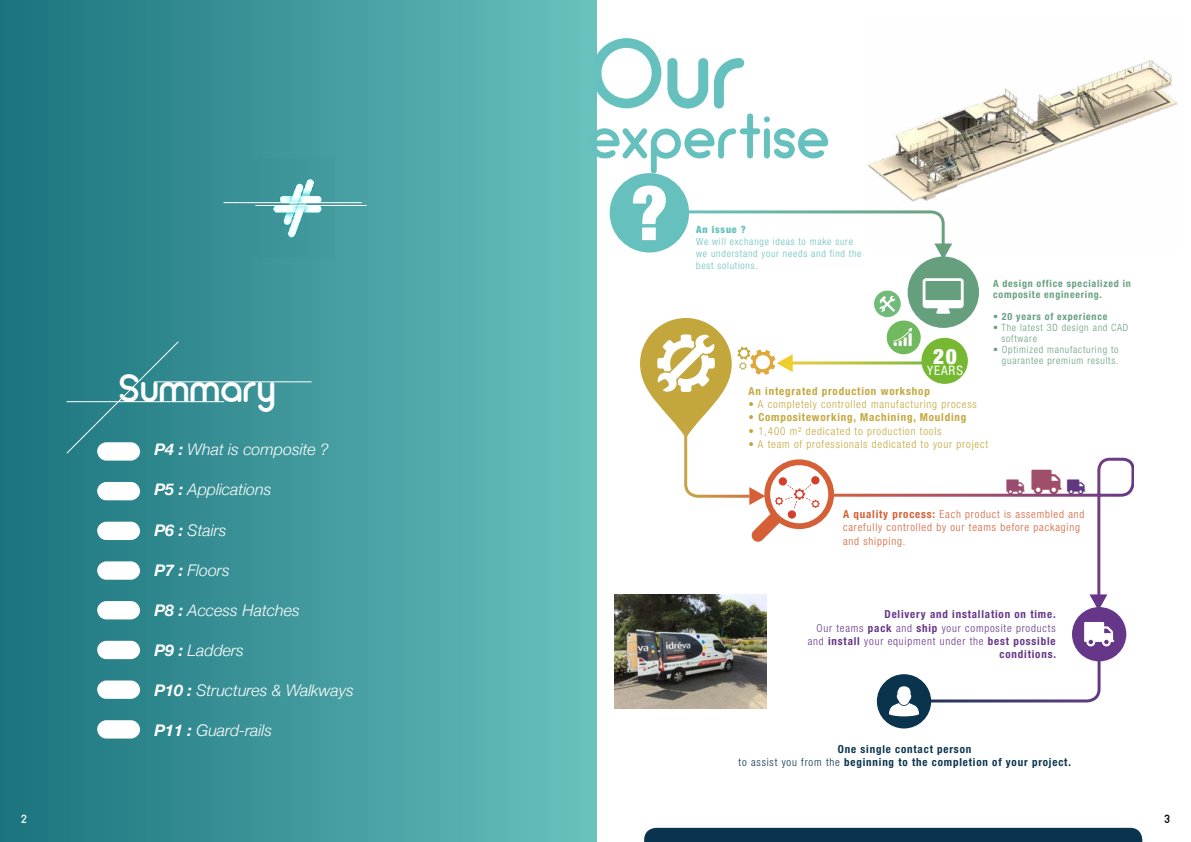
<style>
.page{position:relative;width:1191px;height:842px;background:#fff}
.page>*{position:absolute;margin:0;border:0;box-sizing:border-box;transform-origin:0 0}
.t1{font:100.6px "Arciform";color:#66c1be}
.t2{font:60px "Arciform";letter-spacing:.03em;color:#66c1be}
.t3{font:40px "Arciform";letter-spacing:.005em;color:#fff}
.t4{font:900 condensed 21.2px "Helvetica Neue LT Std";color:#fff}
.t5{font:italic 300 16px "Helvetica Neue";color:#fff}
.t6{font:condensed 13.1px "Helvetica Neue LT Std";letter-spacing:.075em;color:#fff}
.t7{font:12px "Arciform";color:#000}
.t8{font:12px "Arciform";color:#fff}
.t9{font:700 condensed 11px/13.2px "Helvetica Neue LT Std";letter-spacing:.075em;color:#663689;text-align:right}
.t10{font:300 condensed 11px "Helvetica Neue LT Std";letter-spacing:.075em;color:#c4a73c}
.t11{font:300 condensed 11px/13.2px "Helvetica Neue LT Std";letter-spacing:.075em;color:#d56037}
.t12{font:700 condensed 11px/13.2px "Helvetica Neue LT Std";letter-spacing:.075em;color:#0a344d;text-align:center}
.t13{font:700 condensed 11px "Helvetica Neue LT Std";letter-spacing:.075em;color:#c4a73c}
.t14{font:300 condensed 10px/11px "Helvetica Neue LT Std";letter-spacing:.075em;color:#669f7e}
.t15{font:300 condensed 10px/12px "Helvetica Neue LT Std";letter-spacing:.075em;color:#66c1be}
.t16{font:700 condensed 10px/11px "Helvetica Neue LT Std";letter-spacing:.075em;color:#669f7e}
.t17{font:900 condensed 10px "Helvetica Neue LT Std";letter-spacing:.075em;color:#66c1be}
.s1{font-weight:700}
.s2{font-weight:300}
</style>
<div class="page">
<img style="left:868px;top:60px;width:309px;height:126px">
<div style="left:0;top:0;width:596px;height:842px;background:linear-gradient(to right,#1a727c,#69c0be)"></div>
<div style="left:907px;top:256px;width:72px;height:72px;background:#669f7e;border-radius:50%"></div>
<div style="left:1072px;top:607px;width:54px;height:54px;background:#663689;border-radius:50%"></div>
<div style="left:97px;top:442px;width:43px;height:19px;background:#fff;border-radius:9px"></div>
<div style="left:97px;top:482px;width:43px;height:18px;background:#fff;border-radius:9px"></div>
<div style="left:97px;top:522px;width:43px;height:18px;background:#fff;border-radius:9px"></div>
<div style="left:921px;top:338px;width:47px;height:46px;background:#76b832;border-radius:50%"></div>
<img style="left:254px;top:160px;width:79px;height:96px">
<div style="left:609px;top:173px;width:80px;height:79px;background:#66c1be;border-radius:50%"></div>
<svg style="left:963px;top:457px;width:170px;height:138px"></svg>
<svg style="left:1089px;top:594px;width:18px;height:15px"></svg>
<svg style="left:1084px;top:622px;width:30px;height:24px"></svg>
<div style="left:877px;top:674px;width:54px;height:54px;background:#0a344d;border-radius:50%"></div>
<svg style="left:889px;top:658px;width:213px;height:66px"></svg>
<svg style="left:66px;top:341px;width:113px;height:113px"></svg>
<hr style="left:67px;top:401px;width:157px;height:1px;background:#fff">
<hr style="left:154px;top:382px;width:158px;height:1px;background:#fff">
<hr style="left:255px;top:205px;width:111px;height:1px;background:#fff">
<hr style="left:223px;top:202px;width:139px;height:1px;background:#fff">
<div style="left:644px;top:828px;width:498px;height:14px;background:#0a344d"></div>
<div style="left:97px;top:720px;width:43px;height:18px;background:#fff;border-radius:9px"></div>
<div style="left:97px;top:561px;width:43px;height:19px;background:#fff;border-radius:9px"></div>
<div style="left:97px;top:601px;width:43px;height:18px;background:#fff;border-radius:9px"></div>
<div style="left:97px;top:680px;width:43px;height:19px;background:#fff;border-radius:9px"></div>
<div style="left:97px;top:641px;width:43px;height:18px;background:#fff;border-radius:9px"></div>
<img style="left:614px;top:594px;width:152px;height:114px">
<svg style="left:1006px;top:479px;width:19px;height:15px"></svg>
<svg style="left:1031px;top:470px;width:30px;height:24px"></svg>
<svg style="left:1067px;top:479px;width:18px;height:15px"></svg>
<svg style="left:633px;top:186px;width:330px;height:356px"></svg>
<p class="t8" style="left:21px;top:812px;width:7px">2</p>
<h3 class="t3" style="left:119px;top:363px;width:158px">Summary</h3>
<h3 class="t5" style="left:155px;top:437px;width:176px"><span class="s1">P4 :</span> What is composite ?</h3>
<h3 class="t5" style="left:155px;top:477px;width:118px"><span class="s1">P5 :</span> Applications</h3>
<h3 class="t5" style="left:155px;top:517px;width:73px"><span class="s1">P6 :</span> Stairs</h3>
<h3 class="t5" style="left:155px;top:557px;width:77px"><span class="s1">P7 :</span> Floors</h3>
<h3 class="t5" style="left:155px;top:597px;width:147px"><span class="s1">P8 :</span> Access Hatches</h3>
<h3 class="t5" style="left:155px;top:637px;width:91px"><span class="s1">P9 :</span> Ladders</h3>
<h3 class="t5" style="left:155px;top:677px;width:201px"><span class="s1">P10 :</span> Structures &amp; Walkways</h3>
<h3 class="t5" style="left:155px;top:717px;width:119px"><span class="s1">P11 :</span> Guard-rails</h3>
<h1 class="t1" style="left:589px;top:10px;width:153px">Our</h1>
<h2 class="t2" style="left:589px;top:100px;width:241px">expertise</h2>
<p class="t17" style="left:696px;top:224px;width:51px">An issue ?</p>
<p class="t15" style="left:696px;top:236px;width:167px">We will exchange ideas to make sure we understand your needs and find the best solutions.</p>
<p class="t16" style="left:993px;top:278px;width:139px">A design office specialized in composite engineering.</p>
<p class="t16" style="left:993px;top:311px;width:116px">• 20 years of experience</p>
<p class="t14" style="left:1001px;top:322px;width:128px;text-indent:-9px">• The latest 3D design and CAD software</p>
<p class="t14" style="left:993px;top:344px;width:127px;text-align:right">• Optimized manufacturing to guarantee premium results.</p>
<h3 class="t4" style="left:933px;top:343px;width:25px">20</h3>
<p class="t6" style="left:927px;top:363px;width:37px">YEARS</p>
<p class="t13" style="left:748px;top:384px;width:183px">An integrated production workshop</p>
<p class="t10" style="left:748px;top:398px;width:230px">• A completely controlled manufacturing process</p>
<p class="t13" style="left:748px;top:411px;width:219px">• Compositeworking, Machining, Moulding</p>
<p class="t10" style="left:748px;top:424px;width:194px">• 1,400 m² dedicated to production tools</p>
<p class="t10" style="left:748px;top:437px;width:241px">• A team of professionals dedicated to your project</p>
<p class="t11" style="left:843px;top:507px;width:243px"><span class="s1">A quality process:</span> Each product is assembled and carefully controlled by our teams before packaging and shipping.</p>
<p class="t9" style="left:807px;top:608px;width:250px">Delivery and installation on time.<br><span class="s2">Our teams</span> pack <span class="s2">and</span> ship <span class="s2">your composite products and</span> install <span class="s2">your equipment under the</span> best possible conditions.</p>
<p class="t12" style="left:738px;top:742px;width:334px">One single contact person<br><span class="s2">to assist you from the</span> beginning to the completion of your project.</p>
<p class="t7" style="left:1164px;top:812px;width:7px">3</p>
</div>
